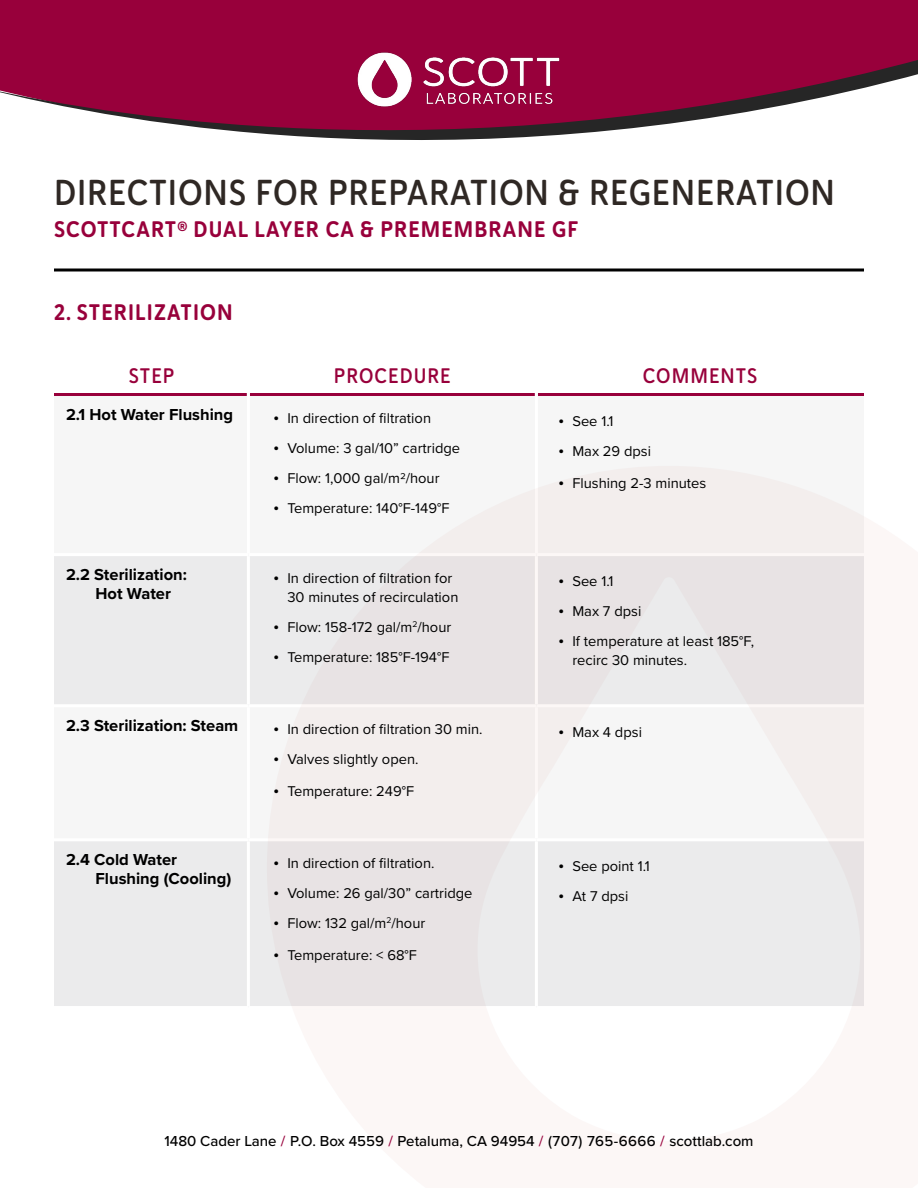
<style>
.page{position:relative;width:918px;height:1188px;background:#fff}
.page>*{position:absolute;margin:0;border:0;box-sizing:border-box;transform-origin:0 0}
.t1{font:36px "Haboro Soft Con Dem";letter-spacing:.025em;color:#2f2824}
.t2{font:22.5px "Haboro Soft Con Bol";letter-spacing:.05em;color:#98003b}
.t3{font:21px "Haboro Soft Con Dem";letter-spacing:.05em;color:#98003b}
.t4{font:700 16.5px/19.5px "Proxima Nova";color:#000}
.t5{font:500 15px "Proxima Nova";color:#000}
.t6{font:14.7px/19.5px "Proxima Nova";color:#000}
.s1{font-family:"Myriad Pro";font-size:18px}
.s2{color:#98003b}
</style>
<div class="page">
<svg style="left:419px;top:466px;width:445px;height:87px;fill:#f3eeed"></svg>
<svg style="left:54px;top:556px;width:810px;height:450px;fill:#ebebec"></svg>
<hr style="left:54px;top:838px;width:194px;height:3px;background:#fff">
<hr style="left:248px;top:838px;width:288px;height:3px;background:#fff">
<hr style="left:536px;top:838px;width:328px;height:3px;background:#fff">
<hr style="left:54px;top:393px;width:193px;height:3px;background:#98003b">
<hr style="left:250px;top:393px;width:285px;height:3px;background:#98003b">
<hr style="left:538px;top:393px;width:326px;height:3px;background:#98003b">
<hr style="left:535px;top:394px;width:3px;height:159px;background:#fff">
<hr style="left:247px;top:707px;width:3px;height:131px;background:#fff">
<hr style="left:535px;top:707px;width:3px;height:131px;background:#fff">
<hr style="left:247px;top:841px;width:3px;height:165px;background:#fff">
<hr style="left:535px;top:841px;width:3px;height:165px;background:#fff">
<hr style="left:247px;top:556px;width:3px;height:148px;background:#fff">
<hr style="left:535px;top:556px;width:3px;height:148px;background:#fff">
<hr style="left:54px;top:704px;width:194px;height:3px;background:#fff">
<hr style="left:248px;top:704px;width:288px;height:3px;background:#fff">
<hr style="left:536px;top:704px;width:328px;height:3px;background:#fff">
<svg style="left:54px;top:268px;width:810px;height:4px;background:#3f3f3f"></svg>
<div style="left:0;top:0;width:918px;height:57px;background:#98003b"></div>
<svg style="left:0;top:57px;width:918px;height:83px;fill:#98003b"></svg>
<img style="left:354px;top:48px;width:209px;height:62px">
<h1 class="t1" style="left:54px;top:169px;width:783px">DIRECTIONS FOR PREPARATION &amp; REGENERATION</h1>
<h2 class="t2" style="left:54px;top:214px;width:526px">SCOTTCART<sup>®</sup> DUAL LAYER CA &amp; PREMEMBRANE GF</h2>
<h2 class="t2" style="left:54px;top:298px;width:180px">2. STERILIZATION</h2>
<h3 class="t3" style="left:129px;top:361px;width:47px">STEP</h3>
<h3 class="t3" style="left:334px;top:361px;width:118px">PROCEDURE</h3>
<h3 class="t3" style="left:643px;top:361px;width:116px">COMMENTS</h3>
<p class="t4" style="left:66px;top:404px;width:169px">2.1 Hot Water Flushing</p>
<p class="t6" style="left:274px;top:407px;width:159px"><span class="s1">•</span> In direction of filtration</p>
<p class="t6" style="left:274px;top:437px;width:188px"><span class="s1">•</span> Volume: 3 gal/10” cartridge</p>
<p class="t6" style="left:274px;top:467px;width:167px"><span class="s1">•</span> Flow: 1,000 gal/m2/hour</p>
<p class="t6" style="left:274px;top:497px;width:177px"><span class="s1">•</span> Temperature: 140°F-149°F</p>
<p class="t6" style="left:559px;top:410px;width:56px"><span class="s1">•</span> See 1.1</p>
<p class="t6" style="left:559px;top:440px;width:94px"><span class="s1">•</span> Max 29 dpsi</p>
<p class="t6" style="left:559px;top:472px;width:149px"><span class="s1">•</span> Flushing 2-3 minutes</p>
<p class="t4" style="left:96px;top:564px;width:93px;text-indent:-30px">2.2 Sterilization:<br>Hot Water</p>
<p class="t6" style="left:287px;top:567px;width:173px;text-indent:-14px"><span class="s1">•</span> In direction of filtration for<br>30 minutes of recirculation</p>
<p class="t6" style="left:274px;top:617px;width:179px"><span class="s1">•</span> Flow: 158-172 gal/m<sup>2</sup>/hour</p>
<p class="t6" style="left:274px;top:647px;width:177px"><span class="s1">•</span> Temperature: 185°F-194°F</p>
<p class="t4" style="left:66px;top:715px;width:174px">2.3 Sterilization: Steam</p>
<p class="t6" style="left:274px;top:719px;width:210px"><span class="s1">•</span> In direction of filtration 30 min.</p>
<p class="t6" style="left:274px;top:749px;width:146px"><span class="s1">•</span> Valves slightly open.</p>
<p class="t6" style="left:274px;top:781px;width:142px"><span class="s1">•</span> Temperature: 249°F</p>
<p class="t4" style="left:96px;top:849px;width:137px;text-indent:-30px">2.4 Cold Water<br>Flushing (Cooling)</p>
<p class="t6" style="left:274px;top:853px;width:162px"><span class="s1">•</span> In direction of filtration.</p>
<p class="t6" style="left:274px;top:883px;width:200px"><span class="s1">•</span> Volume: 26 gal/30” cartridge</p>
<p class="t6" style="left:274px;top:913px;width:153px"><span class="s1">•</span> Flow: 132 gal/m<sup>2</sup>/hour</p>
<p class="t6" style="left:274px;top:945px;width:145px"><span class="s1">•</span> Temperature: &lt; 68°F</p>
<p class="t6" style="left:559px;top:570px;width:56px"><span class="s1">•</span> See 1.1</p>
<p class="t6" style="left:559px;top:600px;width:84px"><span class="s1">•</span> Max 7 dpsi</p>
<p class="t6" style="left:572px;top:630px;width:183px;text-indent:-14px"><span class="s1">•</span> If temperature at least 185°F, recirc 30 minutes.</p>
<p class="t6" style="left:559px;top:722px;width:85px"><span class="s1">•</span> Max 4 dpsi</p>
<p class="t6" style="left:559px;top:856px;width:93px"><span class="s1">•</span> See point 1.1</p>
<p class="t6" style="left:559px;top:886px;width:71px"><span class="s1">•</span> At 7 dpsi</p>
<p class="t5" style="left:164px;top:1130px;width:591px">1480 Cader Lane <span class="s2">/</span> P.O. Box 4559 <span class="s2">/</span> Petaluma, CA 94954 <span class="s2">/</span> (707) 765-6666 <span class="s2">/</span> scottlab.com</p>
</div>
